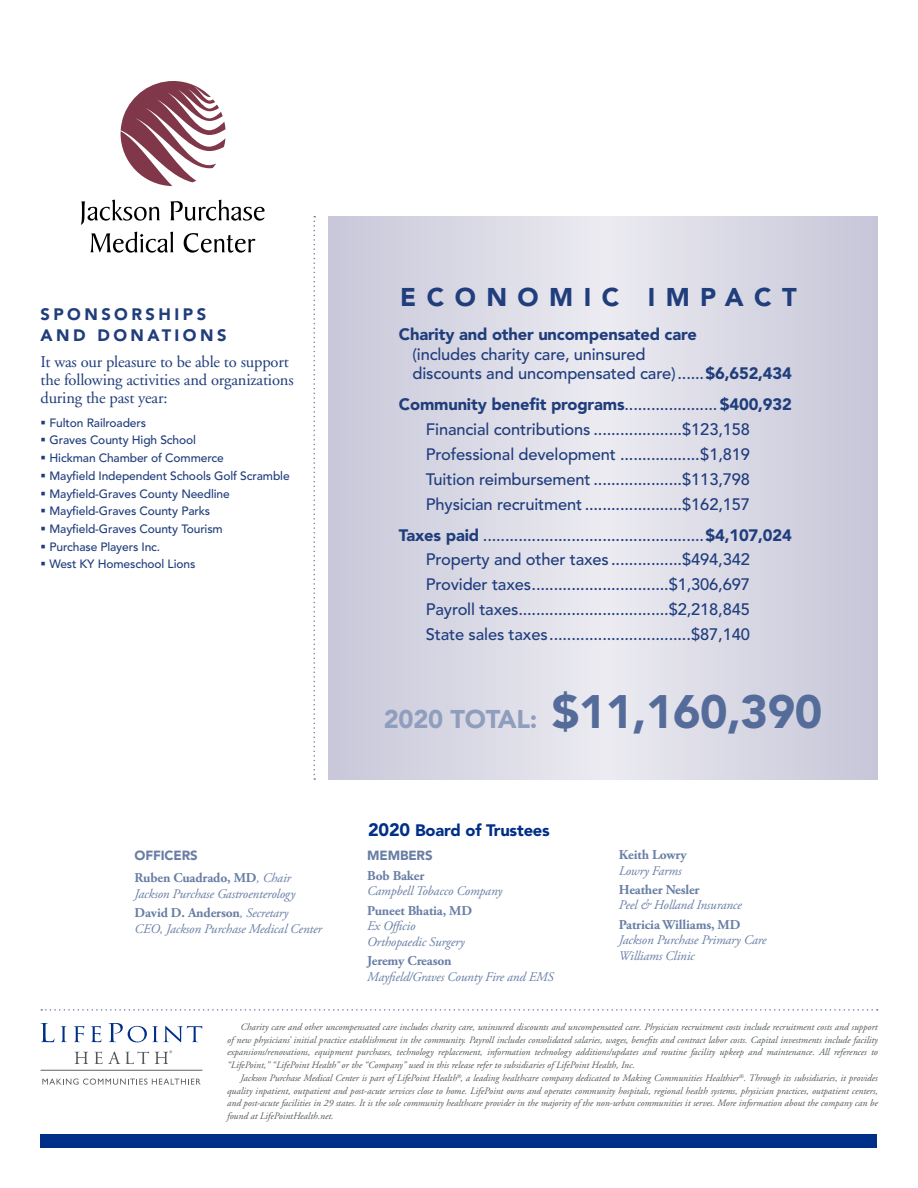
<style>
.page{position:relative;width:918px;height:1188px;background:#fff}
.page>*{position:absolute;margin:0;border:0;box-sizing:border-box;transform-origin:0 0}
.t1{font:900 46.5px "Avenir LT Pro";letter-spacing:-.01em;color:#556c9b}
.t2{font:900 25.5px "Avenir LT Pro";letter-spacing:.41em;color:#203d7c}
.t3{font:500 16.5px/24.9px "Avenir LT Pro";letter-spacing:-.01em;color:#203d7c}
.t4{font:16.5px/18px "Adobe Garamond";letter-spacing:-.01em;color:#203d7c}
.t5{font:900 16.5px "Avenir LT Pro";letter-spacing:-.01em;color:#203d7c}
.t6{font:900 16.5px/21px "Avenir LT Pro";letter-spacing:.21em;color:#203d7c}
.t7{font:900 16.5px "Avenir LT Pro";letter-spacing:-.01em;color:#002f87}
.t8{font:700 13.5px "Adobe Garamond Pro";letter-spacing:-.01em;color:#687ea5}
.t9{font:italic 13.2px/15.8px "Adobe Garamond Pro";letter-spacing:-.01em;color:#687ea5}
.t10{font:900 13.2px "Avenir LT Pro";letter-spacing:-.01em;color:#687ea5}
.t11{font:500 12px "Avenir LT Pro";letter-spacing:-.01em;color:#203d7c}
.t12{font:italic 9.75px/12.8px "Adobe Garamond";color:#53575a;text-align:justify}
.s1{font-weight:400;font-style:italic;font-size:13.2px}
.s2{font-weight:900}
.s3{font-size:25.5px;color:#8f9ebd}
.s4{font-size:18px}
</style>
<div class="page">
<svg style="left:328px;top:216px;width:550px;height:564px;background:#d8d8e4"></svg>
<svg style="left:41px;top:1023px;width:13px;height:19px"></svg>
<svg style="left:61px;top:1026px;width:6px;height:16px"></svg>
<svg style="left:74px;top:1026px;width:10px;height:16px"></svg>
<svg style="left:91px;top:1026px;width:10px;height:16px"></svg>
<svg style="left:108px;top:1023px;width:94px;height:19px"></svg>
<svg style="left:75px;top:1052px;width:13px;height:12px"></svg>
<svg style="left:155px;top:1050px;width:17px;height:14px"></svg>
<svg style="left:94px;top:1051px;width:55px;height:13px"></svg>
<svg style="left:42px;top:1079px;width:159px;height:6px"></svg>
<hr style="left:41px;top:1070px;width:161px;height:1px;background:#5f6162">
<svg style="left:314px;top:216px;width:1px;height:564px"></svg>
<div style="left:40px;top:1134px;width:838px;height:14px;background:#002f87"></div>
<svg style="left:41px;top:1009px;width:837px;height:2px"></svg>
<svg style="left:81px;top:200px;width:79px;height:25px"></svg>
<svg style="left:170px;top:200px;width:95px;height:21px"></svg>
<svg style="left:90px;top:232px;width:84px;height:21px"></svg>
<svg style="left:184px;top:233px;width:71px;height:20px"></svg>
<svg style="left:121px;top:81px;width:104px;height:105px"></svg>
<h3 class="t6" style="left:40px;top:304px;width:188px">SPONSORSHIPS<br>AND DONATIONS</h3>
<h3 class="t4" style="left:40px;top:353px;width:255px">It was our pleasure to be able to support the following activities and organizations during the past year:</h3>
<p class="t11" style="left:40px;top:415px;width:107px">▪ Fulton Railroaders</p>
<p class="t11" style="left:40px;top:433px;width:157px">▪ Graves County High School</p>
<p class="t11" style="left:40px;top:451px;width:185px">▪ Hickman Chamber of Commerce</p>
<p class="t11" style="left:40px;top:469px;width:251px">▪ Mayfield Independent Schools Golf Scramble</p>
<p class="t11" style="left:40px;top:486px;width:191px">▪ Mayfield-Graves County Needline</p>
<p class="t11" style="left:40px;top:504px;width:171px">▪ Mayfield-Graves County Parks</p>
<p class="t11" style="left:40px;top:522px;width:184px">▪ Mayfield-Graves County Tourism</p>
<p class="t11" style="left:40px;top:539px;width:121px">▪ Purchase Players Inc.</p>
<p class="t11" style="left:40px;top:557px;width:156px">▪ West KY Homeschool Lions</p>
<h3 class="t10" style="left:135px;top:848px;width:65px">OFFICERS</h3>
<h3 class="t8" style="left:135px;top:870px;width:158px">Ruben Cuadrado, MD<span class="s1">, Chair</span></h3>
<h3 class="t9" style="left:135px;top:886px;width:162px">Jackson Purchase Gastroenterology</h3>
<h3 class="t8" style="left:135px;top:905px;width:155px">David D. Anderson<span class="s1">, Secretary</span></h3>
<h3 class="t9" style="left:135px;top:921px;width:189px">CEO, Jackson Purchase Medical Center</h3>
<h2 class="t2" style="left:400px;top:281px;width:398px">ECONOMIC IMPACT</h2>
<h3 class="t5" style="left:399px;top:324px;width:299px">Charity and other uncompensated care</h3>
<h3 class="t3" style="left:412px;top:344px;width:381px;line-height:19.5px">(includes charity care, uninsured<br>discounts and uncompensated care)......<span class="s2">$6,652,434</span></h3>
<p class="t3" style="left:426px;top:392px;width:368px;text-indent:-27px"><span class="s2">Community benefit programs</span>.....................<span class="s2">$400,932<br></span>Financial contributions ....................$123,158<br>Professional development ..................$1,819<br>Tuition reimbursement ....................$113,798<br>Physician recruitment ......................$162,157</p>
<p class="t3" style="left:426px;top:523px;width:368px;text-indent:-27px"><span class="s2">Taxes paid</span> ..................................................<span class="s2">$4,107,024<br></span>Property and other taxes ................$494,342<br>Provider taxes...............................$1,306,697<br>Payroll taxes..................................$2,218,845<br>State sales taxes................................$87,140</p>
<h1 class="t1" style="left:384px;top:684px;width:440px"><span class="s3">2020 TOTAL:</span> $11,160,390</h1>
<h3 class="t7" style="left:368px;top:821px;width:183px"><span class="s4">2020</span> Board of Trustees</h3>
<h3 class="t10" style="left:367px;top:848px;width:67px">MEMBERS</h3>
<h3 class="t8" style="left:367px;top:867px;width:59px">Bob Baker</h3>
<h3 class="t9" style="left:367px;top:884px;width:137px">Campbell Tobacco Company</h3>
<h3 class="t8" style="left:367px;top:902px;width:106px">Puneet Bhatia, MD</h3>
<h3 class="t9" style="left:367px;top:919px;width:99px">Ex Officio<br>Orthopaedic Surgery</h3>
<h3 class="t8" style="left:367px;top:953px;width:86px">Jeremy Creason</h3>
<h3 class="t9" style="left:367px;top:969px;width:188px">Mayfield/Graves County Fire and EMS</h3>
<h3 class="t8" style="left:619px;top:847px;width:70px">Keith Lowry</h3>
<h3 class="t9" style="left:619px;top:863px;width:64px">Lowry Farms</h3>
<h3 class="t8" style="left:619px;top:882px;width:82px">Heather Nesler</h3>
<h3 class="t9" style="left:619px;top:898px;width:124px">Peel &amp; Holland Insurance</h3>
<h3 class="t8" style="left:619px;top:917px;width:123px">Patricia Williams, MD</h3>
<h3 class="t9" style="left:619px;top:933px;width:149px">Jackson Purchase Primary Care<br>Williams Clinic</h3>
<p class="t12" style="left:227px;top:1021px;width:652px;text-indent:14px">Charity care and other uncompensated care includes charity care, uninsured discounts and uncompensated care. Physician recruitment costs include recruitment costs and support of new physicians’ initial practice establishment in the community. Payroll includes consolidated salaries, wages, benefits and contract labor costs. Capital investments include facility expansions/renovations, equipment purchases, technology replacement, information technology additions/updates and routine facility upkeep and maintenance. All references to “LifePoint,” “LifePoint Health” or the “Company” used in this release refer to subsidiaries of LifePoint Health, Inc.</p>
<p class="t12" style="left:227px;top:1072px;width:652px;text-indent:14px">Jackson Purchase Medical Center is part of LifePoint Health<sup>®</sup>, a leading healthcare company dedicated to Making Communities Healthier<sup>®</sup>. Through its subsidiaries, it provides quality inpatient, outpatient and post-acute services close to home. LifePoint owns and operates community hospitals, regional health systems, physician practices, outpatient centers, and post-acute facilities in 29 states. It is the sole community healthcare provider in the majority of the non-urban communities it serves. More information about the company can be found at LifePointHealth.net.</p>
</div>
